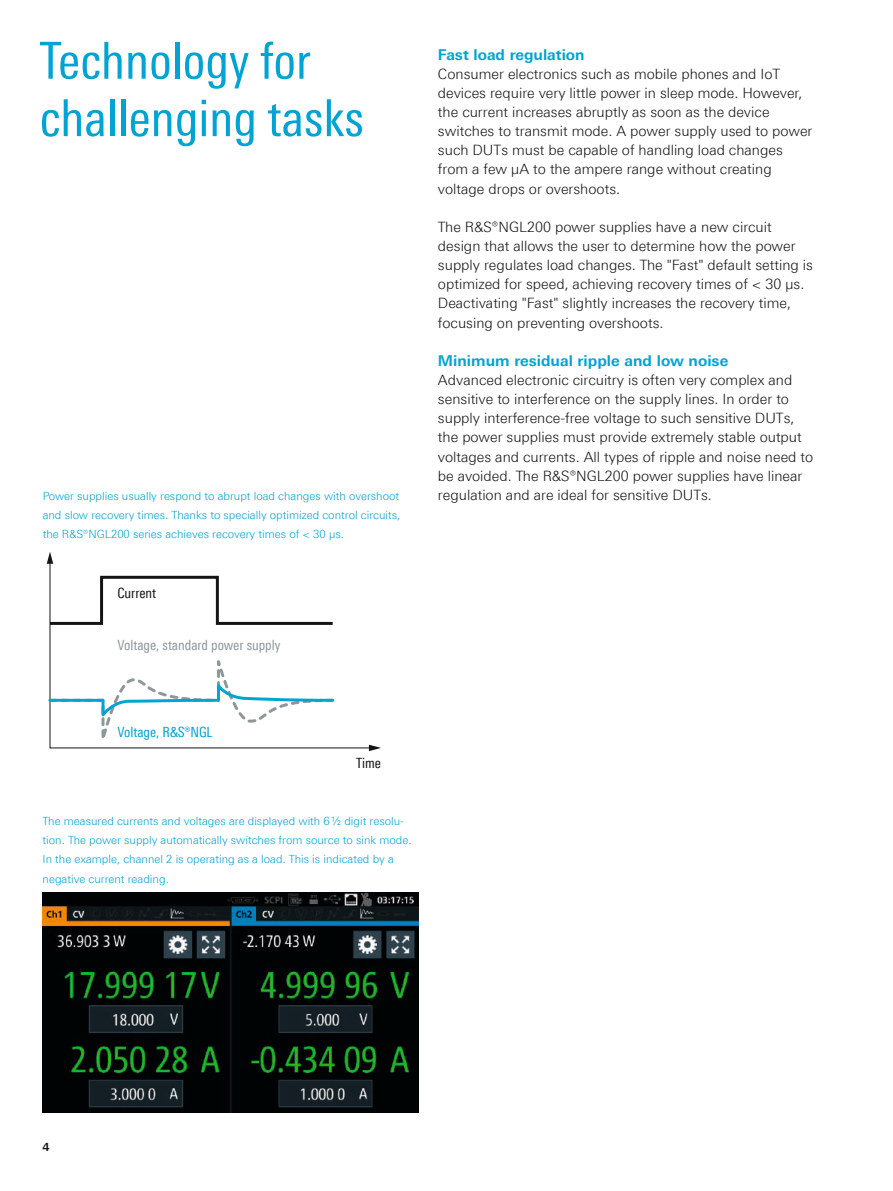
<style>
.page{position:relative;width:893px;height:1191px;background:#fff}
.page>*{position:absolute;margin:0;border:0;box-sizing:border-box;transform-origin:0 0}
.t1{font:51px/57.4px "Linotype Univers 420 Cn";color:#00a3d3}
.t2{font:700 15px "Linotype Univers 630";color:#00a3d3}
.t3{font:300 14.25px/19.2px "Linotype Univers 330";color:#131413}
.t4{font:14.1px "Linotype Univers 420 Cn";color:#8d979c}
.t5{font:14.1px "Linotype Univers 420 Cn";color:#00a3d3}
.t6{font:14.1px "Linotype Univers 420 Cn";color:#131413}
.t7{font:300 11.25px/19.2px "Linotype Univers 330";color:#00a3d3}
.t8{font:700 11.25px "Linotype Univers 630";color:#131413}
</style>
<div class="page">
<img style="left:43px;top:892px;width:376px;height:220px">
<svg style="left:49px;top:563px;width:320px;height:185px"></svg>
<svg style="left:47px;top:552px;width:6px;height:12px"></svg>
<svg style="left:369px;top:744px;width:12px;height:7px"></svg>
<svg style="left:49px;top:574px;width:287px;height:52px"></svg>
<svg style="left:48px;top:658px;width:288px;height:84px"></svg>
<h1 class="t1" style="left:40px;top:32px;width:326px">Technology for challenging tasks</h1>
<p class="t2" style="left:438px;top:45px;width:148px">Fast load regulation</p>
<p class="t3" style="left:438px;top:64px;width:376px">Consumer electronics such as mobile phones and IoT devices require very little power in sleep mode. However, the current increases abruptly as soon as the device switches to transmit mode. A power supply used to power such DUTs must be capable of handling load changes from a few µA to the ampere range without creating voltage drops or overshoots.</p>
<p class="t3" style="left:438px;top:217px;width:377px">The R&amp;S®NGL200 power supplies have a new circuit design that allows the user to determine how the power supply regulates load changes. The "Fast" default setting is optimized for speed, achieving recovery times of &lt; 30 µs.<br>Deactivating "Fast" slightly increases the recovery time, focusing on preventing overshoots.</p>
<p class="t2" style="left:438px;top:351px;width:292px">Minimum residual ripple and low noise</p>
<p class="t3" style="left:438px;top:370px;width:377px">Advanced electronic circuitry is often very complex and sensitive to interference on the supply lines. In order to supply interference-free voltage to such sensitive DUTs, the power supplies must provide extremely stable output voltages and currents. All types of ripple and noise need to be avoided. The R&amp;S®NGL200 power supplies have linear</p>
<p class="t7" style="left:43px;top:486px;width:358px">Power supplies usually respond to abrupt load changes with overshoot</p>
<p class="t3" style="left:438px;top:485px;width:275px">regulation and are ideal for sensitive DUTs.</p>
<p class="t7" style="left:43px;top:505px;width:359px">and slow recovery times. Thanks to specially optimized control circuits, the R&amp;S®NGL200 series achieves recovery times of &lt; 30 µs.</p>
<p class="t6" style="left:117px;top:585px;width:40px">Current</p>
<p class="t4" style="left:117px;top:636px;width:165px">Voltage, standard power supply</p>
<p class="t5" style="left:117px;top:723px;width:97px">Voltage, ¸NGL</p>
<p class="t6" style="left:356px;top:755px;width:26px">Time</p>
<p class="t7" style="left:43px;top:811px;width:371px">The measured currents and voltages are displayed with 6½ digit resolu&shy;tion. The power supply automatically switches from source to sink mode.<br>In the example, channel 2 is operating as a load. This is indicated by a negative current reading.</p>
<p class="t8" style="left:43px;top:1139px;width:9px">4</p>
</div>
